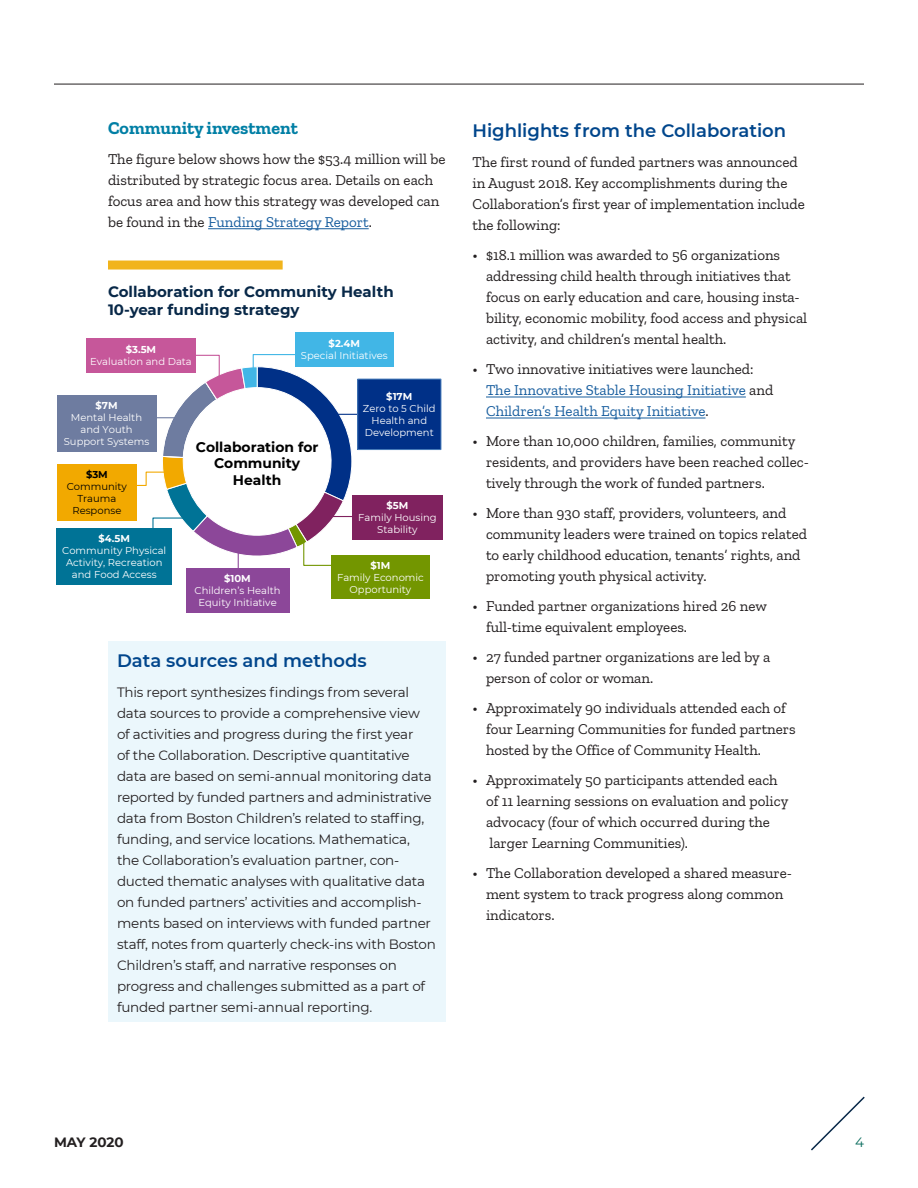
<style>
.page{position:relative;width:918px;height:1188px;background:#fff}
.page>*{position:absolute;margin:0;border:0;box-sizing:border-box;transform-origin:0 0}
.t1{font:600 18px "Montserrat";color:#01468c}
.t2{font:700 18px "Zilla Slab";color:#007fa5}
.Paragraph{font:15px/21px "Zilla Slab";color:#231f20}
.Paragraph_with_list{font:15px/21px "Zilla Slab";color:#231f20}
.t3{font:15px/21px "Zilla Slab";color:#175d9e}
.Graphic_Table_head_h{font:700 15px/18px "Montserrat";color:#082848}
.t4{font:700 13.95px/16.6px "Montserrat";color:#000;text-align:center}
.Highlight_Feature_te{font:13.5px/21px "Montserrat";letter-spacing:-.015em;color:#231f20}
.t5{font:700 13.5px "Montserrat";color:#231f20}
.t6{font:13.5px "Montserrat";color:#066a5b}
.t7{font:10.05px/12px "Montserrat";color:#fff;text-align:center}
.t8{font:10.05px/12px "Montserrat";color:#000;text-align:center}
.s1{color:#175d9e}
.s2{font-weight:700}
.s3{color:#231f20}
</style>
<div class="page">
<svg style="left:811px;top:1096px;width:54px;height:55px"></svg>
<hr style="left:54px;top:84px;width:810px;height:1px;background:#231f20">
<hr style="left:208px;top:228px;width:161px;height:1px;background:#175d9e">
<hr style="left:486px;top:397px;width:260px;height:1px;background:#175d9e">
<hr style="left:486px;top:418px;width:219px;height:1px;background:#175d9e">
<svg style="left:121px;top:354px;width:256px;height:215px"></svg>
<div style="left:358px;top:379px;width:83px;height:71px;background:#003087"></div>
<div style="left:357px;top:379px;width:84px;height:71px;border:1px solid #4a7ebb"></div>
<div style="left:352px;top:495px;width:91px;height:45px;background:#80225f"></div>
<div style="left:331px;top:555px;width:99px;height:44px;background:#739600"></div>
<div style="left:186px;top:569px;width:104px;height:44px;background:#8c4799"></div>
<div style="left:57px;top:464px;width:80px;height:56px;background:#f2a900"></div>
<div style="left:57px;top:529px;width:115px;height:56px;background:#007396"></div>
<div style="left:57px;top:396px;width:100px;height:56px;background:#6e7ca0"></div>
<div style="left:86px;top:338px;width:110px;height:34px;background:#c6579a"></div>
<div style="left:295px;top:333px;width:98px;height:34px;background:#41b6e6"></div>
<div style="left:108px;top:261px;width:175px;height:9px;background:#f1b41c"></div>
<div style="left:108px;top:641px;width:338px;height:380px;background:#ebf7fc"></div>
<h2 class="t2" style="left:108px;top:118px;width:191px">Community investment</h2>
<p class="Paragraph" style="left:108px;top:149px;width:339px">The figure below shows how the $53.4 million will be distributed by strategic focus area. Details on each focus area and how this strategy was developed can be found in the <span class="s1">Funding Strategy Report</span>.</p>
<p class="Graphic_Table_head_h" style="left:108px;top:281px;width:287px">Collaboration for Community Health<br>10-year funding strategy</p>
<p class="t7" style="left:90px;top:343px;width:103px"><span class="s2">$3.5M<br></span>Evaluation and Data</p>
<p class="t7" style="left:301px;top:337px;width:88px"><span class="s2">$2.4M<br></span>Special Initiatives</p>
<p class="t7" style="left:64px;top:399px;width:87px"><span class="s2">$7M<br></span>Mental Health and Youth<br>Support Systems</p>
<p class="t8" style="left:67px;top:468px;width:62px"><span class="s2">$3M<br></span>Community<br>Trauma<br>Response</p>
<p class="t7" style="left:62px;top:533px;width:106px"><span class="s2">$4.5M<br></span>Community Physical<br>Activity, Recreation and Food Access</p>
<p class="t4" style="left:196px;top:438px;width:124px">Collaboration for<br>Community<br>Health</p>
<p class="t7" style="left:195px;top:572px;width:88px"><span class="s2">$10M<br></span>Children’s Health<br>Equity Initiative</p>
<p class="t7" style="left:363px;top:390px;width:74px"><span class="s2">$17M<br></span>Zero to 5 Child<br>Health and<br>Development</p>
<p class="t7" style="left:358px;top:499px;width:80px"><span class="s2">$5M<br></span>Family Housing<br>Stability</p>
<p class="t7" style="left:337px;top:559px;width:88px"><span class="s2">$1M<br></span>Family Economic<br>Opportunity</p>
<h1 class="t1" style="left:117px;top:648px;width:251px">Data sources and methods</h1>
<p class="Highlight_Feature_te" style="left:117px;top:681px;width:321px">This report synthesizes findings from several data sources to provide a comprehensive view of activities and progress during the first year<br>of the Collaboration. Descriptive quantitative data are based on semi-annual monitoring data reported by funded partners and administrative data from Boston Children’s related to staffing, funding, and service locations. Mathematica,<br>the Collaboration’s evaluation partner, con&shy;ducted thematic analyses with qualitative data on funded partners’ activities and accomplish&shy;ments based on interviews with funded partner staff, notes from quarterly check-ins with Boston Children’s staff, and narrative responses on progress and challenges submitted as a part of funded partner semi-annual reporting.</p>
<h1 class="t1" style="left:472px;top:118px;width:315px">Highlights from the Collaboration</h1>
<p class="Paragraph_with_list" style="left:472px;top:152px;width:334px">The first round of funded partners was announced in August 2018. Key accomplishments during the Collaboration’s first year of implementation include the following:</p>
<p class="Paragraph" style="left:486px;top:245px;width:323px;text-indent:-14px">• $18.1 million was awarded to 56 organizations addressing child health through initiatives that focus on early education and care, housing insta&shy;bility, economic mobility, food access and physical activity, and children’s mental health.</p>
<p class="t3" style="left:486px;top:359px;width:289px;text-indent:-14px"><span class="s3">• Two innovative initiatives were launched:<br></span>The Innovative Stable Housing Initiative <span class="s3">and<br></span>Children’s Health Equity Initiative<span class="s3">.</span></p>
<p class="Paragraph" style="left:486px;top:431px;width:325px;text-indent:-14px">• More than 10,000 children, families, community residents, and providers have been reached collec&shy;tively through the work of funded partners.</p>
<p class="Paragraph" style="left:486px;top:503px;width:322px;text-indent:-14px">• More than 930 staff, providers, volunteers, and community leaders were trained on topics related to early childhood education, tenants’ rights, and promoting youth physical activity.</p>
<p class="Paragraph" style="left:486px;top:596px;width:282px;text-indent:-14px">• Funded partner organizations hired 26 new full-time equivalent employees.</p>
<p class="Paragraph" style="left:486px;top:647px;width:286px;text-indent:-14px">• 27 funded partner organizations are led by a person of color or woman.</p>
<p class="Paragraph" style="left:486px;top:698px;width:311px;text-indent:-14px">• Approximately 90 individuals attended each of four Learning Communities for funded partners hosted by the Office of Community Health.</p>
<p class="Paragraph" style="left:486px;top:770px;width:304px;text-indent:-14px">• Approximately 50 participants attended each of 11 learning sessions on evaluation and policy advocacy (four of which occurred during the larger Learning Communities).</p>
<p class="Paragraph" style="left:486px;top:863px;width:308px;text-indent:-14px">• The Collaboration developed a shared measure&shy;ment system to track progress along common indicators.</p>
<p class="t5" style="left:54px;top:1132px;width:71px">MAY 2020</p>
<p class="t6" style="left:855px;top:1133px;width:10px">4</p>
</div>
